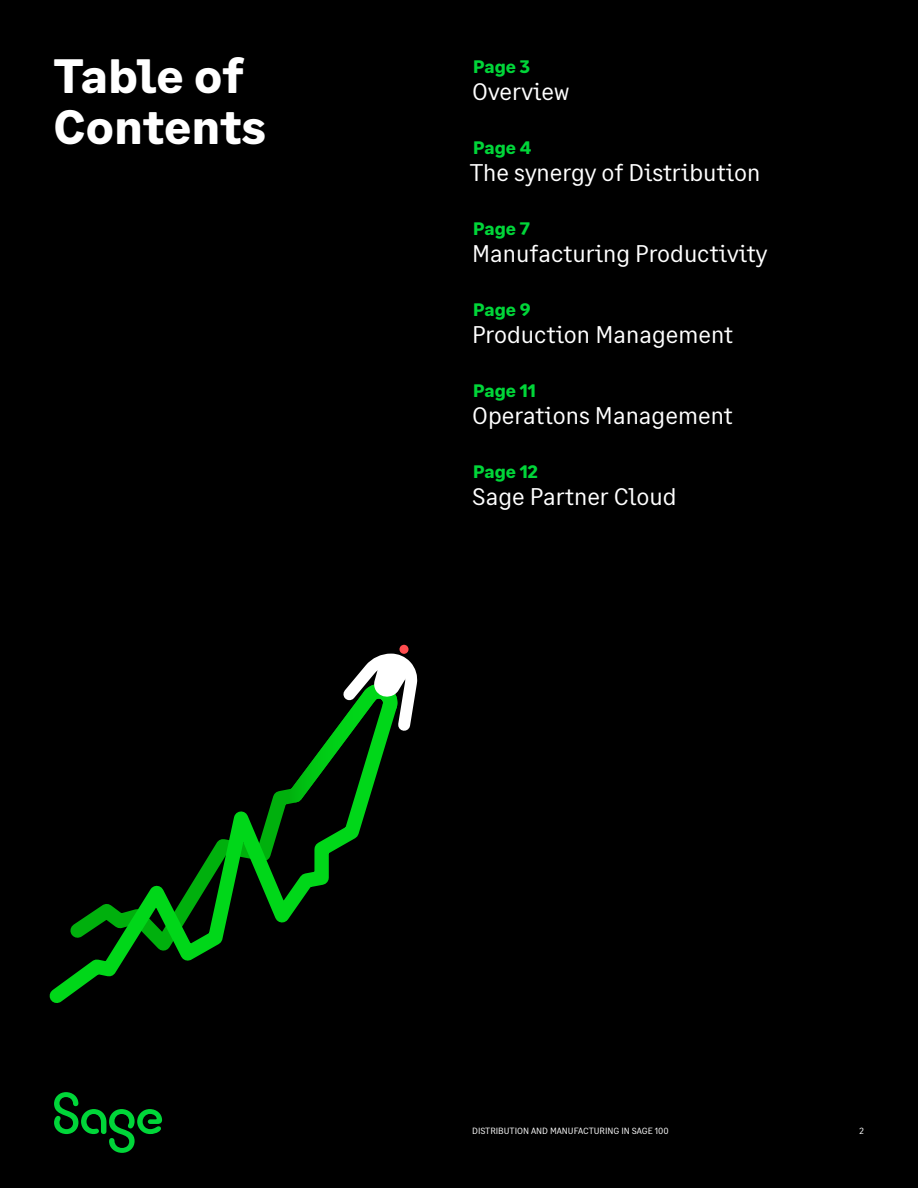
<style>
.page{position:relative;width:918px;height:1188px;background:#000}
.page>*{position:absolute;margin:0;border:0;box-sizing:border-box;transform-origin:0 0}
.t1{font:700 48px/51px "Sage Text";color:#fff}
.t2{font:24px "Sage Text";color:#fff}
.t3{font:700 18px "Sage Text";color:#00d639}
.t4{font:9px "Sage Text";color:#fff}
</style>
<div class="page">
<svg style="left:49px;top:793px;width:316px;height:210px"></svg>
<svg style="left:275px;top:646px;width:143px;height:169px"></svg>
<svg style="left:54px;top:1092px;width:108px;height:61px"></svg>
<h1 class="t1" style="left:54px;top:51px;width:214px">Table of<br>Contents</h1>
<p class="t3" style="left:473px;top:56px;width:58px">Page 3</p>
<p class="t2" style="left:472px;top:77px;width:99px">Overview</p>
<p class="t3" style="left:473px;top:137px;width:60px">Page 4</p>
<p class="t2" style="left:470px;top:158px;width:292px">The synergy of Distribution</p>
<p class="t3" style="left:473px;top:218px;width:58px">Page 7</p>
<p class="t2" style="left:472px;top:239px;width:297px">Manufacturing Productivity</p>
<p class="t3" style="left:473px;top:299px;width:59px">Page 9</p>
<p class="t2" style="left:472px;top:320px;width:262px">Production Management</p>
<p class="t3" style="left:473px;top:380px;width:64px">Page 11</p>
<p class="t2" style="left:472px;top:401px;width:262px">Operations Management</p>
<p class="t3" style="left:473px;top:461px;width:66px">Page 12</p>
<p class="t2" style="left:472px;top:482px;width:206px">Sage Partner Cloud</p>
<p class="t4" style="left:472px;top:1125px;width:198px">DISTRIBUTION AND MANUFACTURING IN SAGE 100</p>
<p class="t4" style="left:860px;top:1125px;width:6px">2</p>
</div>
